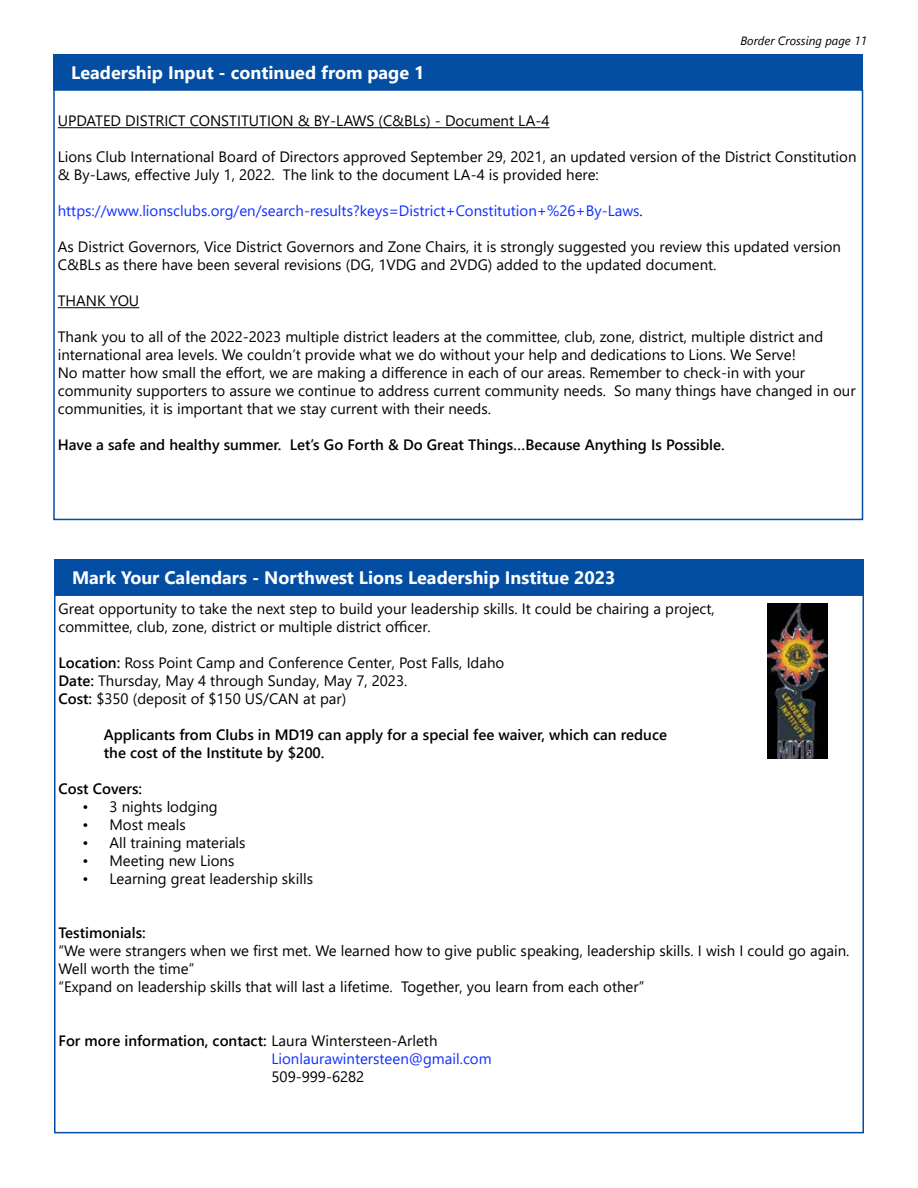
<style>
.page{position:relative;width:918px;height:1188px;background:#fff}
.page>*{position:absolute;margin:0;border:0;box-sizing:border-box;transform-origin:0 0}
.t1{font:700 18px "Segoe UI";color:#fff}
.t2{font:15px/18px "Segoe UI";color:#000}
.t3{font:600 15px/18px "Segoe UI";color:#000}
.t4{font:15px/18px "Segoe UI";color:#0e2fff}
.t5{font:italic 12px "Segoe UI";color:#000}
.s1{color:#000}
.s2{font-weight:600}
.s3{font-weight:600;color:#000}
</style>
<div class="page">
<hr style="left:58px;top:127px;width:491px;height:1px;background:#000">
<hr style="left:58px;top:307px;width:81px;height:1px;background:#000">
<div style="left:53px;top:54px;width:810px;height:36px;background:#034ea2"></div>
<div style="left:54px;top:559px;width:810px;height:36px;background:#034ea2"></div>
<img style="left:767px;top:603px;width:60px;height:156px">
<p class="t1" style="left:71px;top:55px;width:355px">Leadership Input - continued from page 1</p>
<p class="t5" style="left:740px;top:29px;width:128px">Border Crossing page 11</p>
<p class="t2" style="left:58px;top:111px;width:493px">UPDATED DISTRICT CONSTITUTION &amp; BY-LAWS (C&amp;BLs) - Document LA-4</p>
<p class="t2" style="left:58px;top:147px;width:800px">Lions Club International Board of Directors approved September 29, 2021, an updated version of the District Constitution &amp; By-Laws, effective July 1, 2022. The link to the document LA-4 is provided here:</p>
<p class="t4" style="left:58px;top:201px;width:587px">https://www.lionsclubs.org/en/search-results?keys=District+Constitution+%26+By-Laws<span class="s1">.</span></p>
<p class="t2" style="left:58px;top:237px;width:785px">As District Governors, Vice District Governors and Zone Chairs, it is strongly suggested you review this updated version<br>C&amp;BLs as there have been several revisions (DG, 1VDG and 2VDG) added to the updated document.</p>
<p class="t2" style="left:58px;top:291px;width:83px">THANK YOU</p>
<p class="t2" style="left:58px;top:327px;width:799px">Thank you to all of the 2022-2023 multiple district leaders at the committee, club, zone, district, multiple district and international area levels. We couldn’t provide what we do without your help and dedications to Lions. We Serve!<br>No matter how small the effort, we are making a difference in each of our areas. Remember to check-in with your community supporters to assure we continue to address current community needs. So many things have changed in our communities, it is important that we stay current with their needs.</p>
<p class="t3" style="left:58px;top:435px;width:668px">Have a safe and healthy summer. Let’s Go Forth &amp; Do Great Things…Because Anything Is Possible.</p>
<p class="t1" style="left:72px;top:560px;width:545px">Mark Your Calendars - Northwest Lions Leadership Institue 2023</p>
<p class="t2" style="left:58px;top:598px;width:658px">Great opportunity to take the next step to build your leadership skills. It could be chairing a project, committee, club, zone, district or multiple district officer.</p>
<p class="t2" style="left:58px;top:652px;width:447px"><span class="s2">Location:</span> Ross Point Camp and Conference Center, Post Falls, Idaho<br><span class="s2">Date:</span> Thursday, May 4 through Sunday, May 7, 2023.<br><span class="s2">Cost:</span> $350 (deposit of $150 US/CAN at par)</p>
<p class="t3" style="left:104px;top:724px;width:565px">Applicants from Clubs in MD19 can apply for a special fee waiver, which can reduce the cost of the Institute by $200.</p>
<p class="t3" style="left:58px;top:778px;width:85px">Cost Covers:</p>
<p class="t2" style="left:82px;top:796px;width:137px">• 3 nights lodging</p>
<p class="t2" style="left:82px;top:814px;width:105px">• Most meals</p>
<p class="t2" style="left:82px;top:832px;width:165px">• All training materials</p>
<p class="t2" style="left:82px;top:850px;width:153px">• Meeting new Lions</p>
<p class="t2" style="left:82px;top:868px;width:232px">• Learning great leadership skills</p>
<p class="t3" style="left:58px;top:922px;width:89px">Testimonials:</p>
<p class="t2" style="left:58px;top:940px;width:793px">“We were strangers when we first met. We learned how to give public speaking, leadership skills. I wish I could go again.<br>Well worth the time”<br>“Expand on leadership skills that will last a lifetime. Together, you learn from each other”</p>
<p class="t4" style="left:272px;top:1030px;width:222px;text-indent:-213px"><span class="s3">For more information, contact:</span> <span class="s1">Laura Wintersteen-Arleth<br></span>Lionlaurawintersteen@gmail.com</p>
<p class="t2" style="left:272px;top:1066px;width:94px">509-999-6282</p>
</div>
